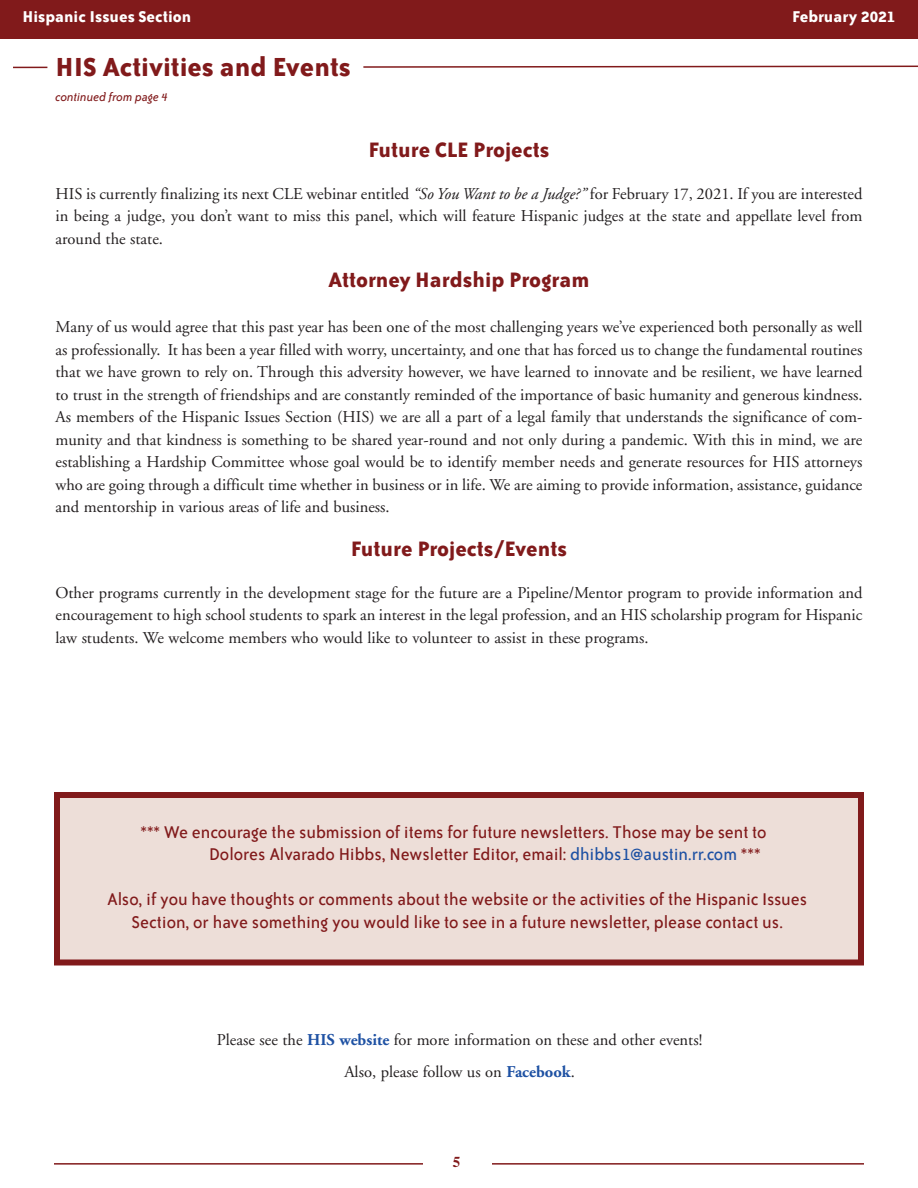
<style>
.page{position:relative;width:918px;height:1188px;background:#fff}
.page>*{position:absolute;margin:0;border:0;box-sizing:border-box;transform-origin:0 0}
.t1{font:700 30px "Bailey Sans ITC";color:#811a1b}
.t2{font:700 24px "Bailey Sans ITC";color:#811a1b}
.t3{font:19.5px/22.5px "Bailey Sans ITC";color:#811a1b}
.t4{font:700 18px "Bailey Sans ITC";color:#fff}
.t5{font:16.5px/22.5px "Adobe Garamond";color:#231f20;text-align:justify}
.t6{font:700 15px "Times";color:#811a1b}
.t7{font:italic 13.5px "Bailey Sans ITC";color:#811a1b}
.s1{font-style:italic}
.s2{color:#1e51a3}
.s3{font-weight:700;color:#1e51a3}
</style>
<div class="page">
<hr style="left:54px;top:1163px;width:810px;height:2px;background:#811a1b">
<div style="left:424px;top:1155px;width:68px;height:18px;background:#fff"></div>
<div style="left:0;top:0;width:918px;height:39px;background:#811a1b"></div>
<hr style="left:13px;top:67px;width:34px;height:1px;background:#811a1b">
<svg style="left:363px;top:65px;width:555px;height:3px"></svg>
<div style="left:60px;top:798px;width:798px;height:161px;background:#edded8"></div>
<div style="left:54px;top:792px;width:810px;height:173px;border:6px solid #811a1b"></div>
<p class="t4" style="left:22px;top:10px;width:170px">Hispanic Issues Section</p>
<p class="t4" style="left:792px;top:10px;width:105px">February 2021</p>
<h1 class="t1" style="left:56px;top:56px;width:297px">HIS Activities and Events</h1>
<p class="t7" style="left:56px;top:92px;width:114px">continued from page 4</p>
<h2 class="t2" style="left:368px;top:141px;width:183px">Future CLE Projects</h2>
<p class="t5" style="left:56px;top:184px;width:809px">HIS is currently finalizing its next CLE webinar entitled <span class="s1">“So You Want to be a Judge?”</span> for February 17, 2021. If you are interested in being a judge, you don’t want to miss this panel, which will feature Hispanic judges at the state and appellate level from around the state.</p>
<h2 class="t2" style="left:328px;top:271px;width:263px">Attorney Hardship Program</h2>
<p class="t5" style="left:56px;top:317px;width:809px">Many of us would agree that this past year has been one of the most challenging years we’ve experienced both personally as well as professionally. It has been a year filled with worry, uncertainty, and one that has forced us to change the fundamental routines that we have grown to rely on. Through this adversity however, we have learned to innovate and be resilient, we have learned to trust in the strength of friendships and are constantly reminded of the importance of basic humanity and generous kindness.<br>As members of the Hispanic Issues Section (HIS) we are all a part of a legal family that understands the significance of com&shy;munity and that kindness is something to be shared year-round and not only during a pandemic. With this in mind, we are establishing a Hardship Committee whose goal would be to identify member needs and generate resources for HIS attorneys who are going through a difficult time whether in business or in life. We are aiming to provide information, assistance, guidance and mentorship in various areas of life and business.</p>
<h2 class="t2" style="left:351px;top:540px;width:218px">Future Projects/Events</h2>
<p class="t5" style="left:56px;top:583px;width:809px">Other programs currently in the development stage for the future are a Pipeline/Mentor program to provide information and encouragement to high school students to spark an interest in the legal profession, and an HIS scholarship program for Hispanic law students. We welcome members who would like to volunteer to assist in these programs.</p>
<p class="t3" style="left:209px;top:822px;width:559px;text-indent:-69px">*** We encourage the submission of items for future newsletters. Those may be sent to<br>Dolores Alvarado Hibbs, Newsletter Editor, email: <span class="s2">dhibbs1@austin.rr.com</span> ***</p>
<p class="t3" style="left:107px;top:889px;width:702px;text-align:center">Also, if you have thoughts or comments about the website or the activities of the Hispanic Issues<br>Section, or have something you would like to see in a future newsletter, please contact us.</p>
<p class="t5" style="left:217px;top:1026px;width:487px;line-height:31.8px;text-align:center">Please see the <span class="s3">HIS website</span> for more information on these and other events!<br>Also, please follow us on <span class="s3">Facebook</span>.</p>
<p class="t6" style="left:453px;top:1157px;width:9px">5</p>
</div>
